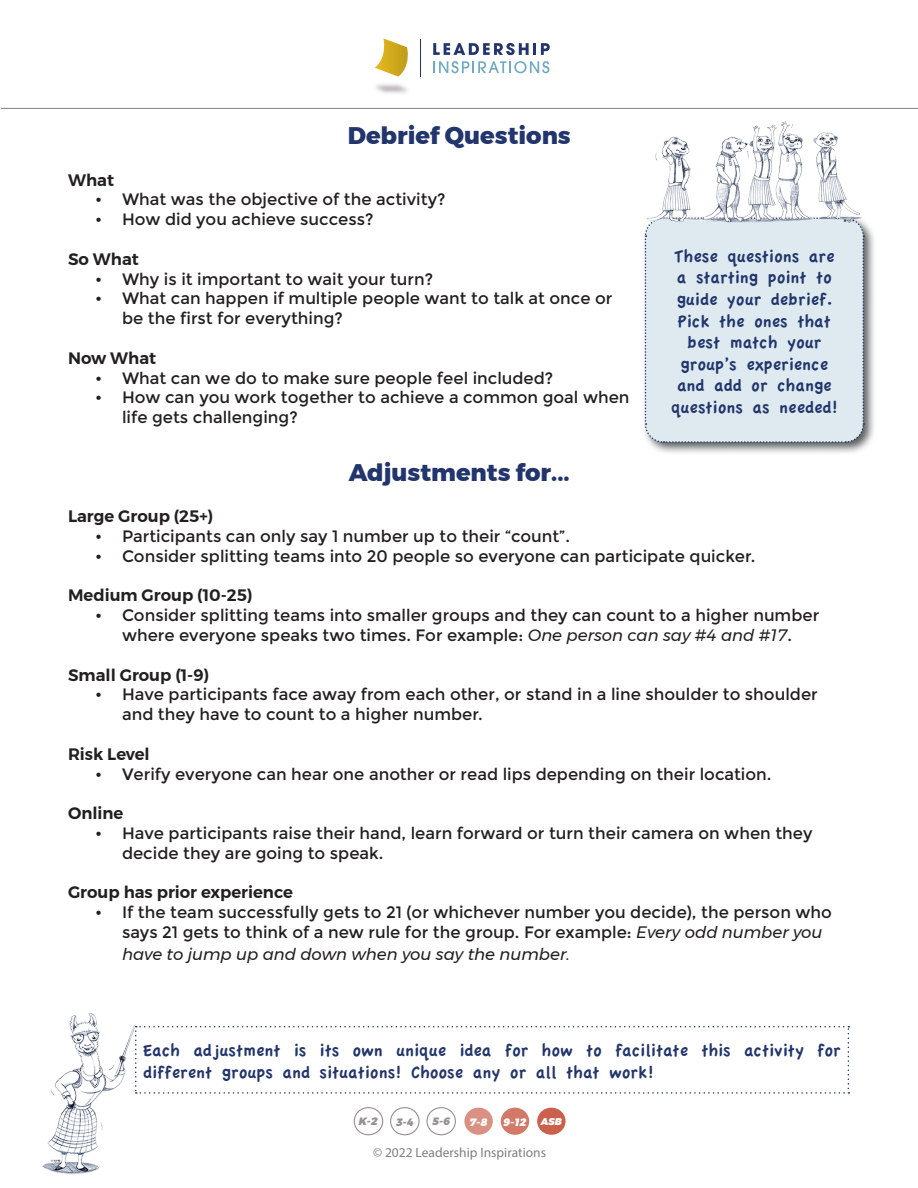
<style>
.page{position:relative;width:918px;height:1188px;background:#fff}
.page>*{position:absolute;margin:0;border:0;box-sizing:border-box;transform-origin:0 0}
.t1{font:800 24px "Montserrat";color:#22356c}
.t2{font:18px/21.6px "Apple Casual";color:#22356c;text-align:center}
.t3{font:16.5px/19.8px "Montserrat";color:#231f20}
.t4{font:600 16.5px "Montserrat";color:#231f20}
.t5{font:italic 16.5px "Montserrat";color:#231f20}
.t6{font:13.5px "Myriad Pro";color:#7e8083}
.t7{font:italic 900 10.65px "Montserrat";color:#969190}
.t8{font:italic 900 10.65px "Montserrat";color:#fff}
.t9{font:italic 900 9.75px "Montserrat";color:#fff}
.s1{font-style:italic}
</style>
<div class="page">
<hr style="left:1px;top:108px;width:917px;height:1px;background:#7e8083">
<div style="left:354px;top:1107px;width:29px;height:28px;border:1px solid #969190;border-radius:50%"></div>
<div style="left:390px;top:1107px;width:30px;height:28px;border:1px solid #969190;border-radius:50%"></div>
<div style="left:426px;top:1107px;width:30px;height:28px;border:1px solid #969190;border-radius:50%"></div>
<div style="left:464px;top:1108px;width:29px;height:27px;background:#da9082;border-radius:50%"></div>
<div style="left:501px;top:1108px;width:28px;height:27px;background:#d27968;border-radius:50%"></div>
<div style="left:537px;top:1108px;width:29px;height:27px;background:#cb614d;border-radius:50%"></div>
<svg style="left:433px;top:43px;width:117px;height:12px"></svg>
<svg style="left:439px;top:61px;width:110px;height:12px"></svg>
<hr style="left:420px;top:39px;width:1px;height:38px;background:#22356c">
<svg style="left:383px;top:38px;width:25px;height:16px"></svg>
<img style="left:374px;top:54px;width:65px;height:40px">
<svg style="left:650px;top:223px;width:224px;height:230px;background:#c0c1c1"></svg>
<div style="left:644px;top:218px;width:221px;height:226px;background:#deeaf0"></div>
<svg style="left:135px;top:1026px;width:714px;height:68px"></svg>
<img style="left:42px;top:1013px;width:93px;height:161px">
<img style="left:647px;top:122px;width:216px;height:102px">
<p class="t1" style="left:348px;top:116px;width:225px">Debrief Questions</p>
<p class="t4" style="left:68px;top:167px;width:48px">What</p>
<p class="t3" style="left:95px;top:190px;width:352px">• What was the objective of the activity?</p>
<p class="t3" style="left:95px;top:210px;width:280px">• How did you achieve success?</p>
<p class="t4" style="left:68px;top:246px;width:72px">So What</p>
<p class="t3" style="left:95px;top:269px;width:340px">• Why is it important to wait your turn?</p>
<p class="t3" style="left:122px;top:289px;width:492px;text-indent:-27px">• What can happen if multiple people want to talk at once or be the first for everything?</p>
<p class="t4" style="left:68px;top:345px;width:90px">Now What</p>
<p class="t3" style="left:95px;top:368px;width:460px">• What can we do to make sure people feel included?</p>
<p class="t3" style="left:122px;top:388px;width:509px;text-indent:-27px">• How can you work together to achieve a common goal when life gets challenging?</p>
<p class="t1" style="left:349px;top:453px;width:222px">Adjustments for...</p>
<p class="t4" style="left:68px;top:503px;width:147px">Large Group (25+)</p>
<p class="t3" style="left:95px;top:526px;width:476px">• Participants can only say 1 number up to their “count”.</p>
<p class="t3" style="left:95px;top:546px;width:662px">• Consider splitting teams into 20 people so everyone can participate quicker.</p>
<p class="t4" style="left:68px;top:582px;width:186px">Medium Group (10-25)</p>
<p class="t3" style="left:95px;top:606px;width:726px;text-align:center">• Consider splitting teams into smaller groups and they can count to a higher number where everyone speaks two times. For example: <span class="s1">One person can say #4 and #17</span>.</p>
<p class="t4" style="left:68px;top:662px;width:143px">Small Group (1-9)</p>
<p class="t3" style="left:122px;top:685px;width:697px;text-indent:-27px">• Have participants face away from each other, or stand in a line shoulder to shoulder and they have to count to a higher number.</p>
<p class="t4" style="left:68px;top:741px;width:83px">Risk Level</p>
<p class="t3" style="left:95px;top:764px;width:678px">• Verify everyone can hear one another or read lips depending on their location.</p>
<p class="t4" style="left:68px;top:800px;width:57px">Online</p>
<p class="t3" style="left:122px;top:823px;width:692px;text-indent:-27px">• Have participants raise their hand, learn forward or turn their camera on when they decide they are going to speak.</p>
<p class="t4" style="left:68px;top:879px;width:226px">Group has prior experience</p>
<p class="t3" style="left:122px;top:903px;width:711px;text-indent:-27px">• If the team successfully gets to 21 (or whichever number you decide), the person who says 21 gets to think of a new rule for the group. For example: <span class="s1">Every odd number you</span></p>
<p class="t5" style="left:122px;top:941px;width:449px">have to jump up and down when you say the number.</p>
<p class="t2" style="left:671px;top:246px;width:168px">These questions are a starting point to guide your debrief.<br>Pick the ones that best match your group’s experience and add or change questions as needed!</p>
<p class="t2" style="left:143px;top:1040px;width:699px;text-align:left">Each adjustment is its own unique idea for how to facilitate this activity for different groups and situations! Choose any or all that work!</p>
<p class="t7" style="left:359px;top:1113px;width:21px">K-2</p>
<p class="t7" style="left:396px;top:1113px;width:20px">3-4</p>
<p class="t7" style="left:432px;top:1113px;width:20px">5-6</p>
<p class="t8" style="left:470px;top:1113px;width:20px">7-8</p>
<p class="t8" style="left:503px;top:1113px;width:25px">9-12</p>
<p class="t9" style="left:541px;top:1113px;width:23px">ASB</p>
<p class="t6" style="left:373px;top:1144px;width:175px">© 2022 Leadership Inspirations</p>
</div>
